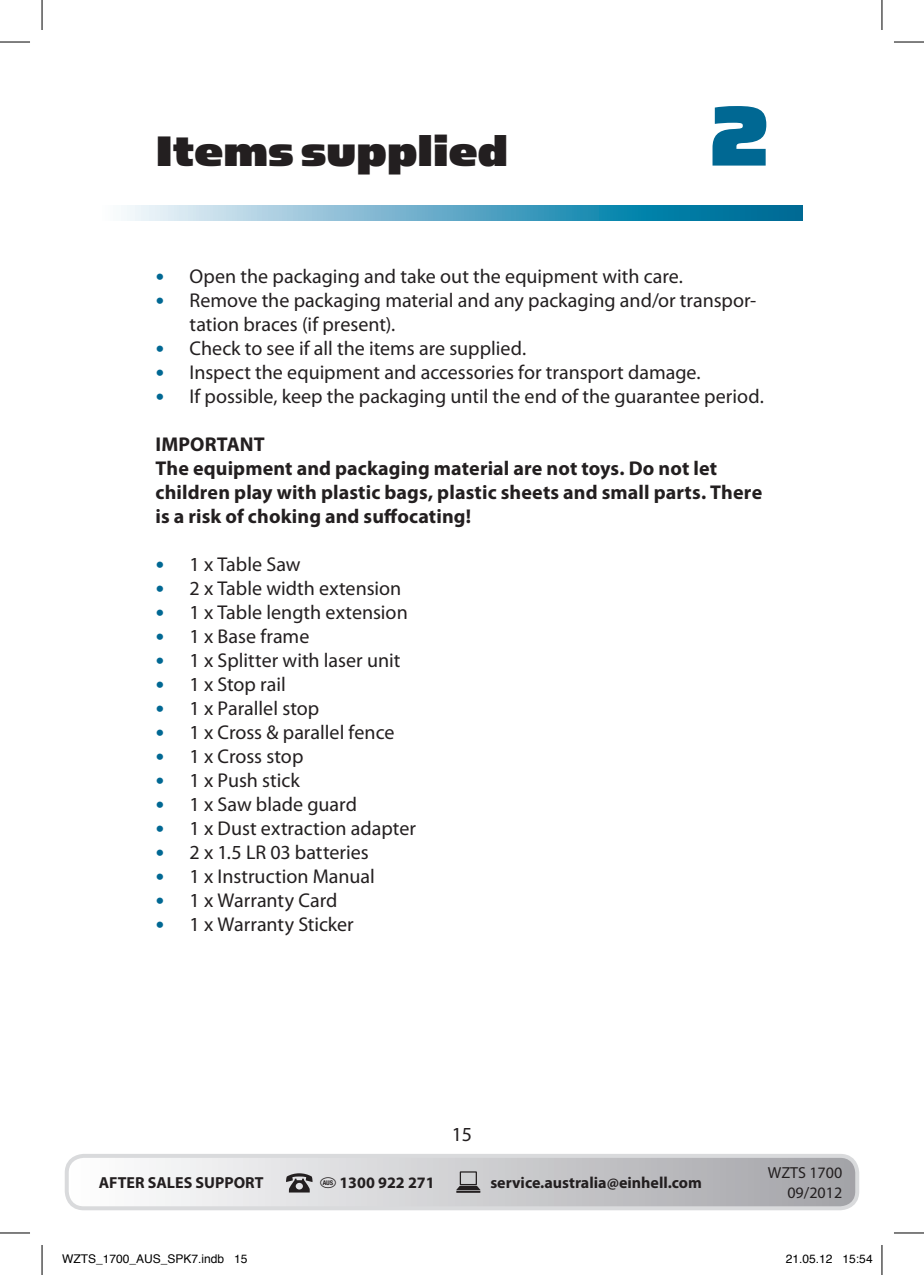
<style>
.page{position:relative;width:924px;height:1275px;background:#fff}
.page>*{position:absolute;margin:0;border:0;box-sizing:border-box;transform-origin:0 0}
.t1{font:96px "Simian Text Gorilla";color:#006893}
.t2{font:48px "Simian Text Gorilla";letter-spacing:.005em;color:#231f20}
.t3{font:20px/24px "Myriad Pro";color:#231f20}
.t4{font:700 20px/24px "Myriad Pro";letter-spacing:.005em;color:#231f20}
.t5{font:700 16px "Myriad Pro";color:#231f20}
.t6{font:16px/19.2px "Myriad Pro";color:#231f20;text-align:right}
.t7{font:12px "Helvetica";color:#000}
.s1{font-family:"Frutiger";font-weight:700;font-size:18px;color:#006893}
</style>
<div class="page">
<svg style="left:124px;top:205px;width:678px;height:16px;background:#5fa9c6"></svg>
<div style="left:67px;top:1155px;width:789px;height:53px;background:linear-gradient(to right,#fff,#a3a3a7);border-radius:17px"></div>
<div style="left:65px;top:1153px;width:793px;height:57px;border:4px solid #d9dadc;border-radius:17px"></div>
<svg style="left:456px;top:1171px;width:24px;height:21px"></svg>
<svg style="left:286px;top:1173px;width:26px;height:19px"></svg>
<hr style="left:0;top:42px;width:30px;height:1px;background:#000">
<hr style="left:893px;top:42px;width:30px;height:1px;background:#000">
<hr style="left:0;top:1232px;width:30px;height:1px;background:#000">
<hr style="left:893px;top:1232px;width:30px;height:1px;background:#000">
<hr style="left:42px;top:0;width:1px;height:30px;background:#000">
<hr style="left:42px;top:1245px;width:1px;height:30px;background:#000">
<hr style="left:881px;top:0;width:1px;height:30px;background:#000">
<hr style="left:881px;top:1245px;width:1px;height:30px;background:#000">
<h2 class="t2" style="left:155px;top:124px;width:354px">Items supplied</h2>
<h1 class="t1" style="left:710px;top:82px;width:59px">2</h1>
<p class="t3" style="left:155px;top:264px;width:528px"><span class="s1">•</span> Open the packaging and take out the equipment with care.</p>
<p class="t3" style="left:189px;top:288px;width:568px;text-indent:-34px"><span class="s1">•</span> Remove the packaging material and any packaging and/or transpor&shy;tation braces (if present).</p>
<p class="t3" style="left:155px;top:336px;width:372px"><span class="s1">•</span> Check to see if all the items are supplied.</p>
<p class="t3" style="left:155px;top:360px;width:546px"><span class="s1">•</span> Inspect the equipment and accessories for transport damage.</p>
<p class="t3" style="left:155px;top:384px;width:609px"><span class="s1">•</span> If possible, keep the packaging until the end of the guarantee period.</p>
<p class="t4" style="left:155px;top:432px;width:608px">IMPORTANT<br>The equipment and packaging material are not toys. Do not let children play with plastic bags, plastic sheets and small parts. There is a risk of choking and suffocating!</p>
<p class="t3" style="left:155px;top:552px;width:146px"><span class="s1">•</span> 1 x Table Saw</p>
<p class="t3" style="left:155px;top:576px;width:247px"><span class="s1">•</span> 2 x Table width extension</p>
<p class="t3" style="left:155px;top:600px;width:253px"><span class="s1">•</span> 1 x Table length extension</p>
<p class="t3" style="left:155px;top:624px;width:155px"><span class="s1">•</span> 1 x Base frame</p>
<p class="t3" style="left:155px;top:648px;width:246px"><span class="s1">•</span> 1 x Splitter with laser unit</p>
<p class="t3" style="left:155px;top:672px;width:132px"><span class="s1">•</span> 1 x Stop rail</p>
<p class="t3" style="left:155px;top:696px;width:165px"><span class="s1">•</span> 1 x Parallel stop</p>
<p class="t3" style="left:155px;top:720px;width:240px"><span class="s1">•</span> 1 x Cross &amp; parallel fence</p>
<p class="t3" style="left:155px;top:744px;width:149px"><span class="s1">•</span> 1 x Cross stop</p>
<p class="t3" style="left:155px;top:768px;width:146px"><span class="s1">•</span> 1 x Push stick</p>
<p class="t3" style="left:155px;top:792px;width:203px"><span class="s1">•</span> 1 x Saw blade guard</p>
<p class="t3" style="left:155px;top:816px;width:262px"><span class="s1">•</span> 1 x Dust extraction adapter</p>
<p class="t3" style="left:155px;top:840px;width:215px"><span class="s1">•</span> 2 x 1.5 LR 03 batteries</p>
<p class="t3" style="left:155px;top:864px;width:221px"><span class="s1">•</span> 1 x Instruction Manual</p>
<p class="t3" style="left:155px;top:888px;width:183px"><span class="s1">•</span> 1 x Warranty Card</p>
<p class="t3" style="left:155px;top:912px;width:200px"><span class="s1">•</span> 1 x Warranty Sticker</p>
<p class="t3" style="left:451px;top:1122px;width:22px">15</p>
<p class="t5" style="left:99px;top:1174px;width:166px">AFTER SALES SUPPORT</p>
<p class="t5" style="left:320px;top:1174px;width:116px"><sup>d</sup> 1300 922 271</p>
<p class="t5" style="left:490px;top:1174px;width:213px">service.australia@einhell.com</p>
<p class="t6" style="left:767px;top:1163px;width:76px">WZTS 1700<br>09/2012</p>
<p class="t7" style="left:62px;top:1249px;width:187px">WZTS_1700_AUS_SPK7.indb 15</p>
<p class="t7" style="left:785px;top:1249px;width:88px">21.05.12 15:54</p>
</div>
